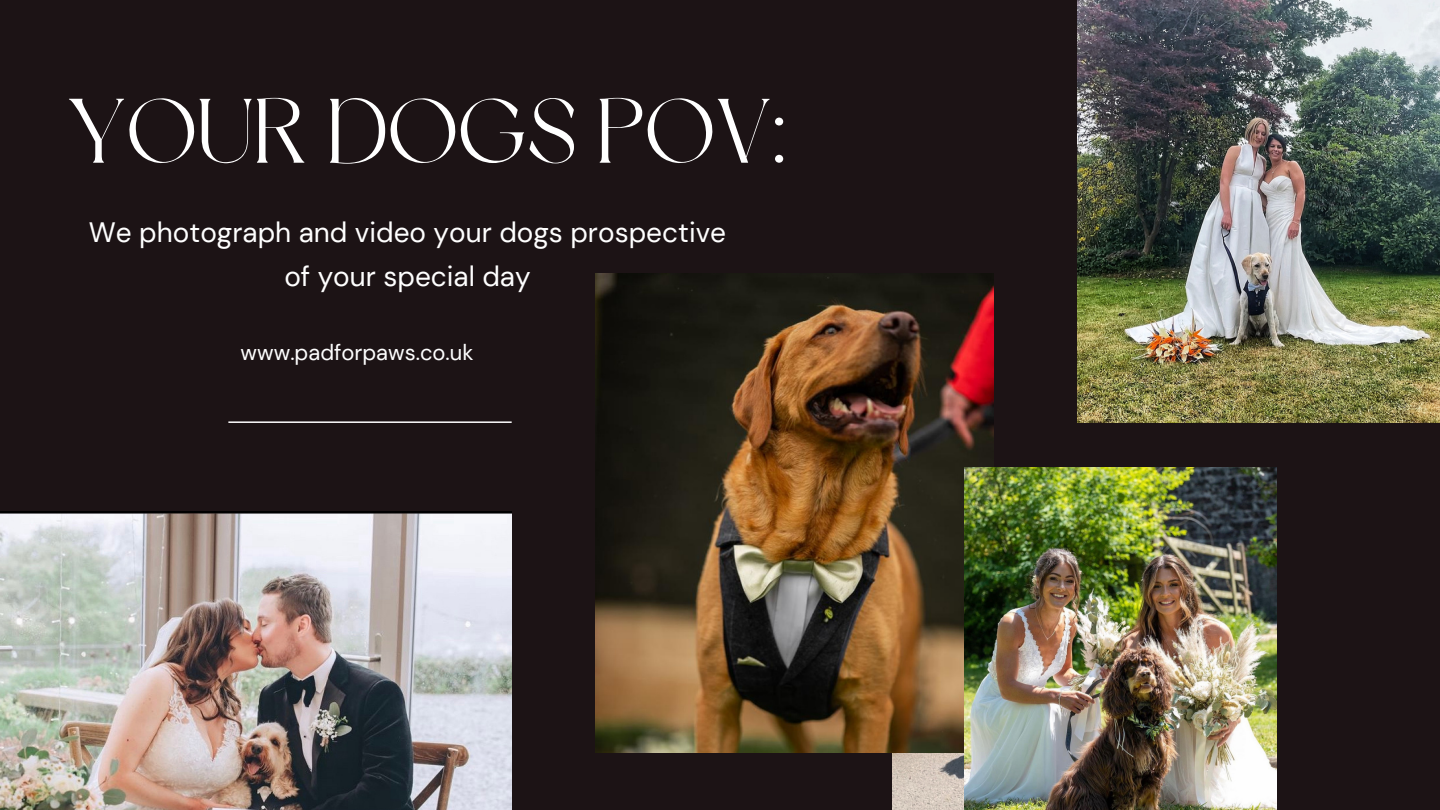
<style>
.page{position:relative;width:1440px;height:810px;background:#1c1315}
.page>*{position:absolute;margin:0;border:0;box-sizing:border-box;transform-origin:0 0}
.t1{font:91px "Dream Avenue";color:#fff}
.t2{font:28px/44.2px "DM Sans";color:#fff;text-align:center}
.t3{font:22px "DM Sans";color:#fff}
</style>
<div class="page">
<img style="left:1078px;top:0;width:362px;height:423px">
<img style="left:0;top:511px;width:512px;height:299px">
<img style="left:893px;top:753px;width:72px;height:57px">
<hr style="left:228px;top:421px;width:284px;height:2px;background:#fff">
<img style="left:596px;top:273px;width:398px;height:480px">
<img style="left:965px;top:468px;width:312px;height:342px">
<p class="t1" style="left:66px;top:94px;width:721px">YOUR DOGS POV:</p>
<p class="t2" style="left:89px;top:210px;width:639px">We photograph and video your dogs prospective of your special day</p>
<p class="t3" style="left:241px;top:338px;width:235px">www.padforpaws.co.uk</p>
</div>
